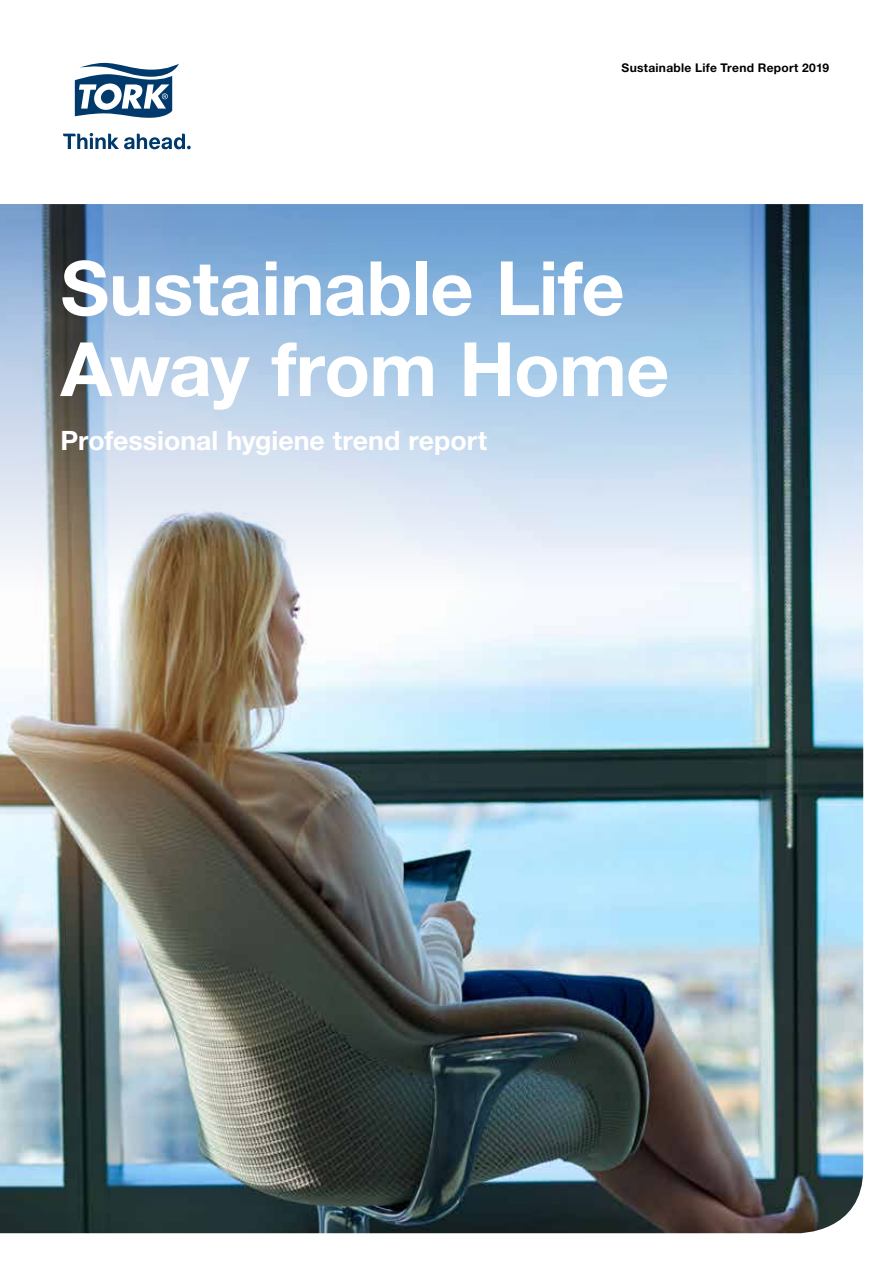
<style>
.page{position:relative;width:893px;height:1263px;background:#fff}
.page>*{position:absolute;margin:0;border:0;box-sizing:border-box;transform-origin:0 0}
.t1{font:700 75px/81px "Helvetica Neue LT Std";letter-spacing:-.01em;color:#fff}
.t2{font:700 26.7px "Helvetica Neue LT Std";color:#fff}
.t3{font:700 12px "Helvetica Neue LT Std";letter-spacing:.025em;color:#000}
</style>
<div class="page">
<img style="left:0;top:704px;width:863px;height:529px">
<svg style="left:0;top:204px;width:863px;height:500px;background:#acc0d1"></svg>
<svg style="left:63px;top:133px;width:128px;height:16px"></svg>
<svg style="left:75px;top:63px;width:104px;height:55px"></svg>
<p class="t3" style="left:622px;top:61px;width:209px">Sustainable Life Trend Report 2019</p>
<h1 class="t1" style="left:61px;top:246px;width:610px">Sustainable Life<br>Away from Home</h1>
<h2 class="t2" style="left:61px;top:424px;width:428px">Professional hygiene trend report</h2>
</div>
